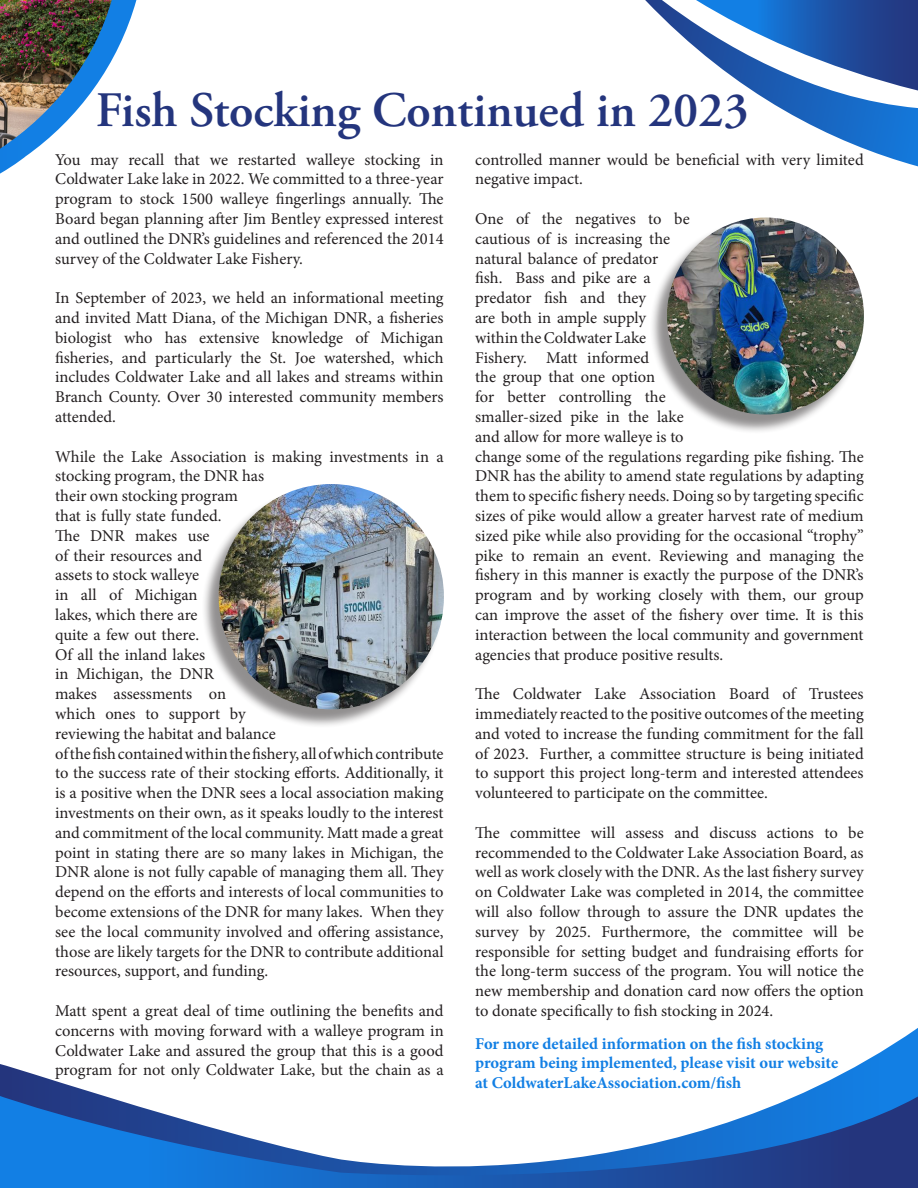
<style>
.page{position:relative;width:918px;height:1188px;background:#fff}
.page>*{position:absolute;margin:0;border:0;box-sizing:border-box;transform-origin:0 0}
.t1{font:600 49.5px "Adobe Garamond Pro";color:#24357d}
.Month{font:16.5px/19.8px "Minion Pro";letter-spacing:-.005em;color:#231f20;text-align:justify}
.Month-2{font:700 16.5px/19.5px "Minion Pro";color:#127fe4}
</style>
<div class="page">
<svg style="left:0;top:0;width:136px;height:174px"></svg>
<img style="left:0;top:0;width:112px;height:149px">
<svg style="left:645px;top:0;width:273px;height:166px"></svg>
<svg style="left:0;top:1028px;width:918px;height:68px"></svg>
<svg style="left:0;top:1096px;width:918px;height:92px"></svg>
<div style="left:201px;top:487px;width:241px;height:242px;background:#231f20;opacity:.5"></div>
<img style="left:219px;top:484px;width:225px;height:225px;border-radius:113px">
<div style="left:649px;top:221px;width:213px;height:213px;background:#231f20;opacity:.5"></div>
<img style="left:667px;top:217px;width:197px;height:198px;border-radius:99px">
<h1 class="t1" style="left:96px;top:82px;width:655px">Fish Stocking Continued in 2023</h1>
<p class="Month" style="left:55px;top:150px;width:390px">You may recall that we restarted walleye stocking in Coldwater Lake lake in 2022. We committed to a three-year program to stock 1500 walleye fingerlings annually. The Board began planning after Jim Bentley expressed interest and outlined the DNR’s guidelines and referenced the 2014 survey of the Coldwater Lake Fishery.</p>
<p class="Month" style="left:55px;top:288px;width:390px">In September of 2023, we held an informational meeting and invited Matt Diana, of the Michigan DNR, a fisheries biologist who has extensive knowledge of Michigan fisheries, and particularly the St. Joe watershed, which includes Coldwater Lake and all lakes and streams within Branch County. Over 30 interested community members attended.</p>
<p class="Month" style="left:55px;top:447px;width:390px">While the Lake Association is making investments in a stocking program, the DNR has</p>
<p class="Month" style="left:55px;top:486px;width:222px;text-align:left">their own stocking program<br>that is fully state funded.<br>The DNR makes use<br>of their resources and<br>assets to stock walleye<br>in all of Michigan<br>lakes, which there are<br>quite a few out there.<br>Of all the inland lakes<br>in Michigan, the DNR<br>makes assessments on<br>which ones to support by reviewing the habitat and balance</p>
<p class="Month" style="left:55px;top:744px;width:390px">of the fish contained within the fishery, all of which contribute to the success rate of their stocking efforts. Additionally, it is a positive when the DNR sees a local association making investments on their own, as it speaks loudly to the interest and commitment of the local community. Matt made a great point in stating there are so many lakes in Michigan, the DNR alone is not fully capable of managing them all. They depend on the efforts and interests of local communities to become extensions of the DNR for many lakes. When they see the local community involved and offering assistance, those are likely targets for the DNR to contribute additional resources, support, and funding.</p>
<p class="Month" style="left:55px;top:1001px;width:390px">Matt spent a great deal of time outlining the benefits and concerns with moving forward with a walleye program in Coldwater Lake and assured the group that this is a good program for not only Coldwater Lake, but the chain as a</p>
<p class="Month" style="left:475px;top:150px;width:390px">controlled manner would be beneficial with very limited negative impact.</p>
<p class="Month" style="left:475px;top:209px;width:216px;text-align:left">One of the negatives to be cautious of is increasing the natural balance of predator<br>fish. Bass and pike are a predator fish and they<br>are both in ample supply within the Coldwater Lake<br>Fishery. Matt informed<br>the group that one option<br>for better controlling the smaller-sized pike in the lake and allow for more walleye is to</p>
<p class="Month" style="left:475px;top:447px;width:390px">change some of the regulations regarding pike fishing. The DNR has the ability to amend state regulations by adapting them to specific fishery needs. Doing so by targeting specific sizes of pike would allow a greater harvest rate of medium sized pike while also providing for the occasional “trophy” pike to remain an event. Reviewing and managing the fishery in this manner is exactly the purpose of the DNR’s program and by working closely with them, our group can improve the asset of the fishery over time. It is this interaction between the local community and government agencies that produce positive results.</p>
<p class="Month" style="left:475px;top:684px;width:390px">The Coldwater Lake Association Board of Trustees immediately reacted to the positive outcomes of the meeting and voted to increase the funding commitment for the fall of 2023. Further, a committee structure is being initiated to support this project long-term and interested attendees volunteered to participate on the committee.</p>
<p class="Month" style="left:475px;top:823px;width:390px">The committee will assess and discuss actions to be recommended to the Coldwater Lake Association Board, as well as work closely with the DNR. As the last fishery survey on Coldwater Lake was completed in 2014, the committee will also follow through to assure the DNR updates the survey by 2025. Furthermore, the committee will be responsible for setting budget and fundraising efforts for the long-term success of the program. You will notice the new membership and donation card now offers the option to donate specifically to fish stocking in 2024.</p>
<p class="Month-2" style="left:475px;top:1033px;width:365px">For more detailed information on the fish stocking program being implemented, please visit our website at ColdwaterLakeAssociation.com/fish</p>
</div>
